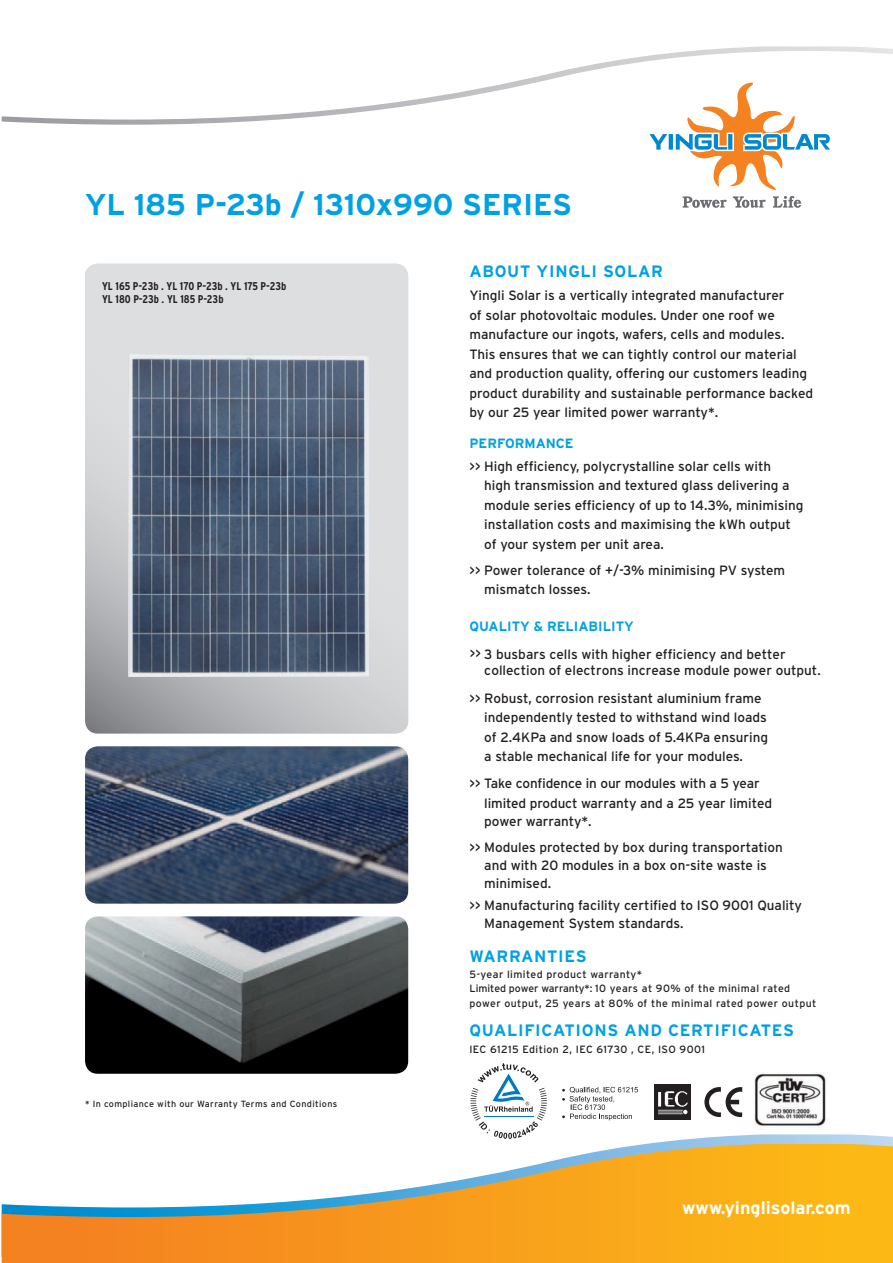
<style>
.page{position:relative;width:893px;height:1263px;background:#fff}
.page>*{position:absolute;margin:0;border:0;box-sizing:border-box;transform-origin:0 0}
.t1{font:700 30px "Interstate";color:#00a1e3}
.t2{font:700 18px "Interstate";color:#fff}
.t3{font:700 16.5px "Interstate";letter-spacing:.04em;color:#00a1e3}
.t4{font:13.5px/19.5px "Interstate";color:#231f20}
.t5{font:700 13.5px "Interstate";color:#00a1e3}
.t6{font:700 condensed 11.25px/13.5px "Interstate";color:#231f20}
.t7{font:10.5px/14.1px "Interstate";letter-spacing:.04em;color:#231f20}
.t8{font:9px "Interstate";letter-spacing:.04em;color:#231f20}
</style>
<div class="page">
<svg style="left:85px;top:264px;width:323px;height:469px;background:#cecfd1"></svg>
<svg style="left:646px;top:1134px;width:247px;height:10px"></svg>
<svg style="left:2px;top:1144px;width:891px;height:119px"></svg>
<svg style="left:2px;top:46px;width:891px;height:79px"></svg>
<img style="left:85px;top:916px;width:323px;height:158px">
<img style="left:85px;top:746px;width:323px;height:158px">
<svg style="left:647px;top:83px;width:186px;height:125px"></svg>
<img style="left:128px;top:354px;width:240px;height:323px">
<img style="left:754px;top:1072px;width:74px;height:57px">
<img style="left:654px;top:1084px;width:36px;height:36px">
<svg style="left:704px;top:1087px;width:38px;height:30px"></svg>
<svg style="left:562px;top:1087px;width:76px;height:33px"></svg>
<svg style="left:470px;top:1063px;width:77px;height:76px"></svg>
<h1 class="t1" style="left:85px;top:187px;width:489px">YL 185 P-23b / 1310x990 SERIES</h1>
<p class="t6" style="left:102px;top:279px;width:186px">YL 165 P-23b . YL 170 P-23b . YL 175 P-23b<br>YL 180 P-23b . YL 185 P-23b</p>
<p class="t8" style="left:85px;top:1098px;width:254px">* In compliance with our Warranty Terms and Conditions</p>
<p class="t3" style="left:469px;top:261px;width:195px">ABOUT YINGLI SOLAR</p>
<p class="t4" style="left:469px;top:286px;width:345px">Yingli Solar is a vertically integrated manufacturer<br>of solar photovoltaic modules. Under one roof we manufacture our ingots, wafers, cells and modules.<br>This ensures that we can tightly control our material and production quality, offering our customers leading product durability and sustainable performance backed by our 25 year limited power warranty*.</p>
<p class="t5" style="left:469px;top:435px;width:106px">PERFORMANCE</p>
<p class="t4" style="left:484px;top:456px;width:321px;text-indent:-15px">&gt;&gt; High efficiency, polycrystalline solar cells with<br>high transmission and textured glass delivering a module series efficiency of up to 14.3%, minimising installation costs and maximising the kWh output of your system per unit area.</p>
<p class="t4" style="left:484px;top:560px;width:302px;text-indent:-15px">&gt;&gt; Power tolerance of +/-3% minimising PV system mismatch losses.</p>
<p class="t5" style="left:469px;top:617px;width:166px">QUALITY &amp; RELIABILITY</p>
<p class="t4" style="left:470px;top:644px;width:317px">&gt;&gt; 3 busbars cells with higher efficiency and better</p>
<p class="t4" style="left:484px;top:660px;width:338px">collection of electrons increase module power output.</p>
<p class="t4" style="left:484px;top:688px;width:285px;text-indent:-15px">&gt;&gt; Robust, corrosion resistant aluminium frame independently tested to withstand wind loads of 2.4KPa and snow loads of 5.4KPa ensuring a stable mechanical life for your modules.</p>
<p class="t4" style="left:484px;top:774px;width:289px;text-indent:-15px">&gt;&gt; Take confidence in our modules with a 5 year limited product warranty and a 25 year limited</p>
<p class="t4" style="left:469px;top:808px;width:315px;line-height:25.8px;text-indent:15px">power warranty*.<br>&gt;&gt; Modules protected by box during transportation</p>
<p class="t4" style="left:484px;top:856px;width:284px;line-height:18px">and with 20 modules in a box on-site waste is minimised.</p>
<p class="t4" style="left:484px;top:896px;width:319px;line-height:18px;text-indent:-15px">&gt;&gt; Manufacturing facility certified to ISO 9001 Quality<br>Management System standards.</p>
<p class="t3" style="left:469px;top:946px;width:119px">WARRANTIES</p>
<p class="t7" style="left:469px;top:967px;width:348px">5-year limited product warranty*<br>Limited power warranty*: 10 years at 90% of the minimal rated power output, 25 years at 80% of the minimal rated power output</p>
<p class="t3" style="left:469px;top:1020px;width:326px">QUALIFICATIONS AND CERTIFICATES</p>
<p class="t7" style="left:469px;top:1042px;width:237px">IEC 61215 Edition 2, IEC 61730 , CE, ISO 9001</p>
<h2 class="t2" style="left:682px;top:1196px;width:170px">www.yinglisolar.com</h2>
</div>
